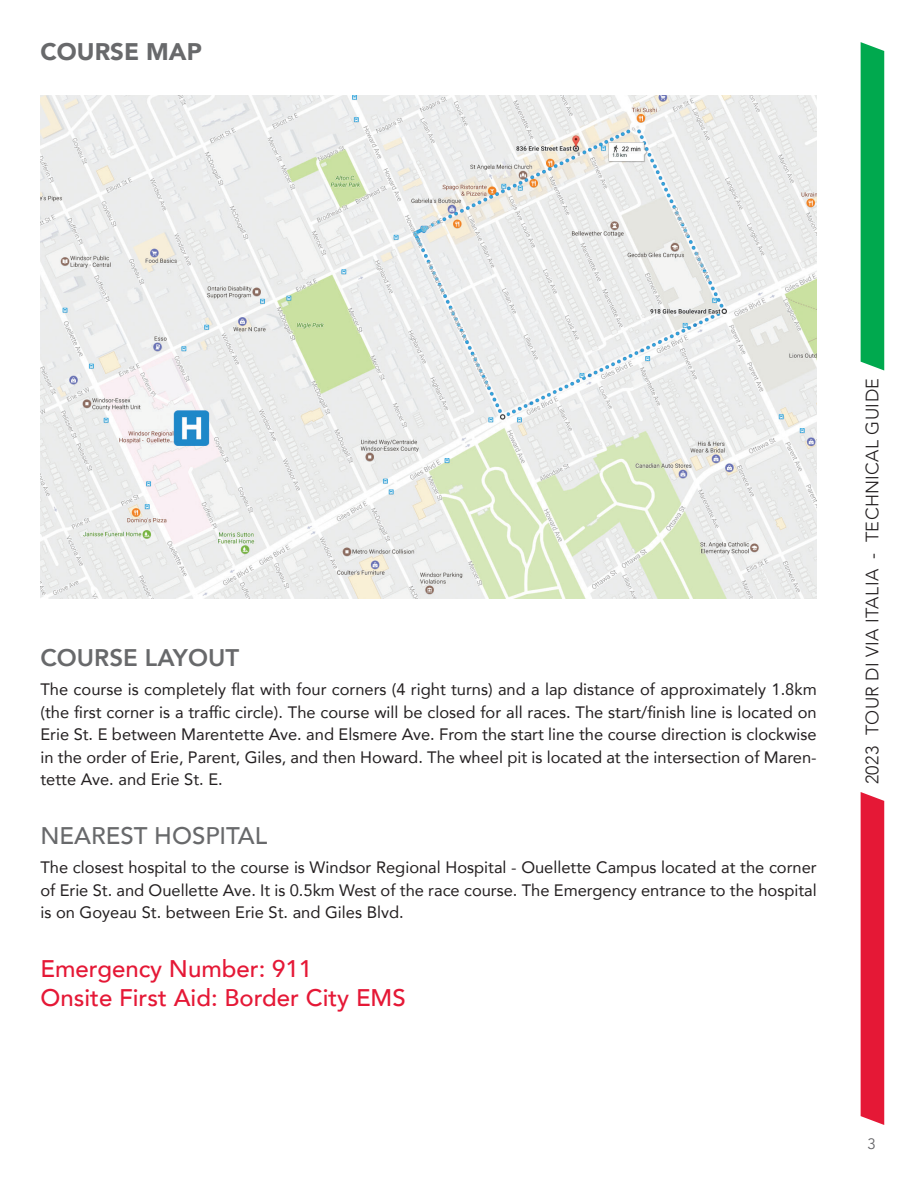
<style>
.page{position:relative;width:918px;height:1188px;background:#fff}
.page>*{position:absolute;margin:0;border:0;box-sizing:border-box;transform-origin:0 0}
.t1{font:500 24px "Avenir";color:#e51836}
.t2{font:500 24px "Avenir";color:#68696b}
.t3{font:800 24px "Avenir";color:#68696b}
.t4{font:900 24px "Avenir";color:#68696b}
.t5{font:300 18px "Avenir";letter-spacing:.02em;color:#231f20}
.t6{font:16.5px/22.5px "Avenir";color:#231f20;text-align:justify}
.t7{font:15px "Avenir";color:#636366}
</style>
<div class="page">
<div style="left:861px;top:42px;width:23px;height:328px;background:#00a94e"></div>
<div style="left:861px;top:792px;width:23px;height:333px;background:#e51836"></div>
<img style="left:40px;top:95px;width:777px;height:504px">
<p class="t4" style="left:40px;top:31px;width:163px">COURSE MAP</p>
<p class="t3" style="left:40px;top:639px;width:200px">COURSE LAYOUT</p>
<p class="t6" style="left:40px;top:678px;width:778px">The course is completely flat with four corners (4 right turns) and a lap distance of approximately 1.8km (the first corner is a traffic circle). The course will be closed for all races. The start/finish line is located on Erie St. E between Marentette Ave. and Elsmere Ave. From the start line the course direction is clockwise in the order of Erie, Parent, Giles, and then Howard. The wheel pit is located at the intersection of Maren&shy;tette Ave. and Erie St. E.</p>
<p class="t2" style="left:40px;top:815px;width:228px">NEAREST HOSPITAL</p>
<p class="t6" style="left:40px;top:856px;width:778px">The closest hospital to the course is Windsor Regional Hospital - Ouellette Campus located at the corner of Erie St. and Ouellette Ave. It is 0.5km West of the race course. The Emergency entrance to the hospital is on Goyeau St. between Erie St. and Giles Blvd.</p>
<p class="t1" style="left:40px;top:947px;width:273px">Emergency Number: 911</p>
<p class="t1" style="left:40px;top:977px;width:367px">Onsite First Aid: Border City EMS</p>
<p class="t5" style="left:862px;top:784px;width:408px;rotate:-90deg">2023 TOUR DI VIA ITALIA - TECHNICAL GUIDE</p>
<p class="t7" style="left:867px;top:1135px;width:10px">3</p>
</div>
